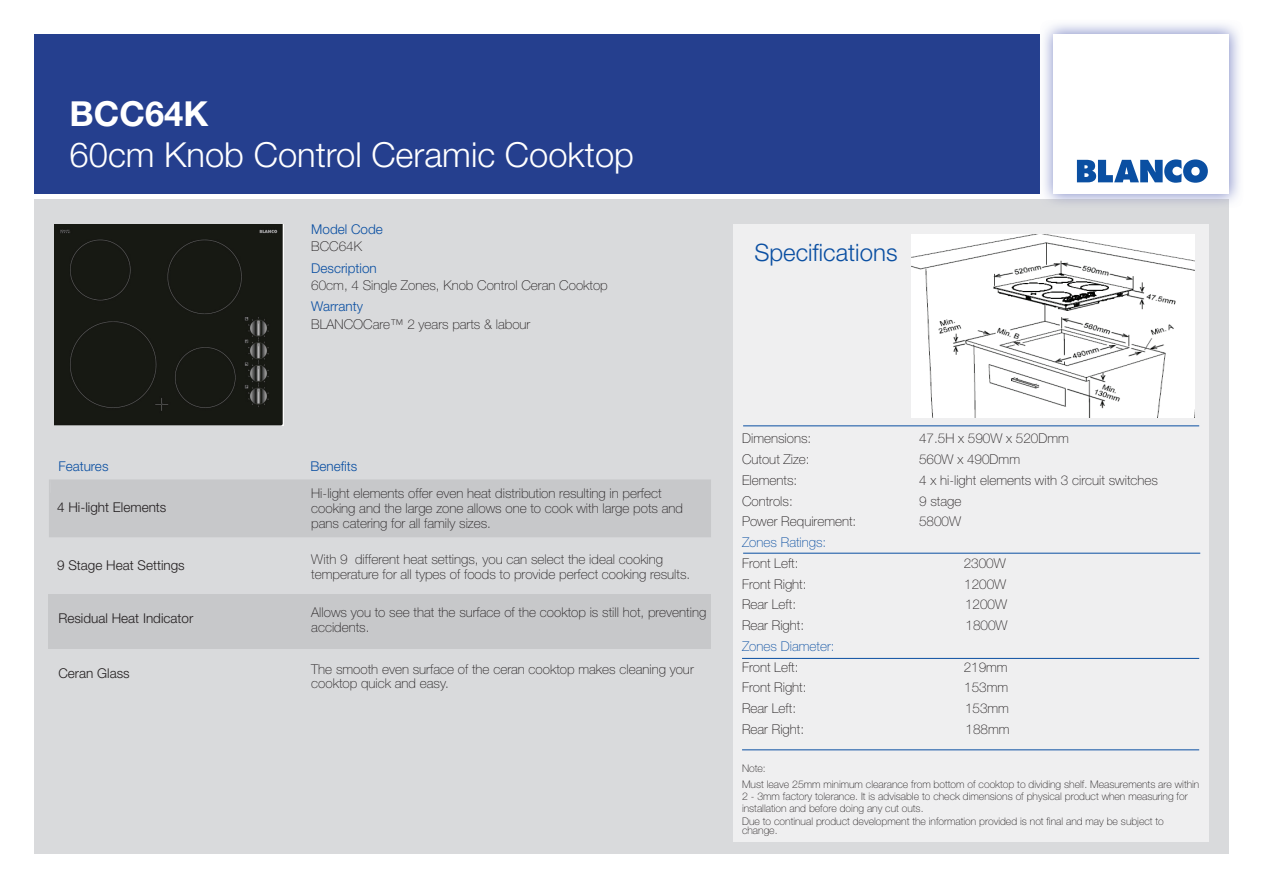
<style>
.page{position:relative;width:1263px;height:893px;background:#fff}
.page>*{position:absolute;margin:0;border:0;box-sizing:border-box;transform-origin:0 0}
.t1{font:300 34.5px "Helvetica Neue LT Std";color:#fff}
.t2{font:700 34.5px "Helvetica Neue LT Std";color:#fff}
.t3{font:300 24px "Helvetica Neue LT Std";color:#0a4fa2}
.t4{font:100 13.5px/15px "Helvetica Neue LT Std";color:#231f20}
.t5{font:300 13.5px "Helvetica Neue LT Std";color:#231f20}
.t6{font:300 13.5px "Helvetica Neue LT Std";color:#0a4fa2}
.t7{font:100 13.5px "Helvetica Neue LT Std";color:#0a4fa2}
.t8{font:100 10.5px/16.2px "Helvetica Neue LT Std";color:#231f20}
</style>
<div class="page">
<div style="left:34px;top:34px;width:1006px;height:160px;background:#253f8e"></div>
<div style="left:34px;top:200px;width:1195px;height:654px;background:#d9dadc"></div>
<img style="left:1039px;top:24px;width:200px;height:178px">
<img style="left:1039px;top:34px;width:1px;height:160px">
<img style="left:1039px;top:200px;width:190px;height:3px">
<div style="left:1054px;top:34px;width:175px;height:160px;background:#fff"></div>
<svg style="left:1077px;top:159px;width:131px;height:24px"></svg>
<div style="left:733px;top:224px;width:476px;height:618px;background:#efeff0"></div>
<div style="left:49px;top:480px;width:662px;height:57px;background:#c7c8ca"></div>
<div style="left:51px;top:480px;width:14px;height:13px;background:#c7c8ca"></div>
<div style="left:49px;top:594px;width:662px;height:55px;background:#c7c8ca"></div>
<hr style="left:743px;top:553px;width:457px;height:1px;background:#0a4fa2">
<hr style="left:742px;top:658px;width:457px;height:1px;background:#0a4fa2">
<hr style="left:743px;top:425px;width:456px;height:1px;background:#0a4fa2">
<div style="left:54px;top:224px;width:230px;height:202px;background:#171913"></div>
<img style="left:911px;top:235px;width:283px;height:183px">
<hr style="left:742px;top:749px;width:457px;height:1px;background:#0a4fa2">
<h1 class="t2" style="left:70px;top:92px;width:140px">BCC64K</h1>
<h1 class="t1" style="left:70px;top:134px;width:566px">60cm Knob Control Ceramic Cooktop</h1>
<p class="t6" style="left:311px;top:221px;width:73px">Model Code</p>
<p class="t4" style="left:311px;top:239px;width:52px">BCC64K</p>
<p class="t6" style="left:311px;top:260px;width:67px">Description</p>
<p class="t4" style="left:311px;top:278px;width:298px">60cm, 4 Single Zones, Knob Control Ceran Cooktop</p>
<p class="t6" style="left:311px;top:298px;width:53px">Warranty</p>
<p class="t4" style="left:311px;top:316px;width:221px">BLANCOCare™ 2 years parts &amp; labour</p>
<h2 class="t3" style="left:754px;top:237px;width:145px">Specifications</h2>
<p class="t6" style="left:58px;top:458px;width:52px">Features</p>
<p class="t6" style="left:310px;top:458px;width:48px">Benefits</p>
<p class="t5" style="left:57px;top:499px;width:111px">4 Hi-light Elements</p>
<p class="t4" style="left:311px;top:486px;width:373px">Hi-light elements offer even heat distribution resulting in perfect cooking and the large zone allows one to cook with large pots and pans catering for all family sizes.</p>
<p class="t4" style="left:311px;top:552px;width:380px">With 9 different heat settings, you can select the ideal cooking temperature for all types of foods to provide perfect cooking results.</p>
<p class="t4" style="left:311px;top:604px;width:396px">Allows you to see that the surface of the cooktop is still hot, preventing accidents.</p>
<p class="t4" style="left:311px;top:663px;width:384px;line-height:13.5px">The smooth even surface of the ceran cooktop makes cleaning your cooktop quick and easy.</p>
<p class="t5" style="left:57px;top:556px;width:129px">9 Stage Heat Settings</p>
<p class="t5" style="left:58px;top:609px;width:136px">Residual Heat Indicator</p>
<p class="t5" style="left:58px;top:664px;width:73px">Ceran Glass</p>
<p class="t4" style="left:742px;top:431px;width:71px">Dimensions:</p>
<p class="t4" style="left:919px;top:431px;width:151px">47.5H x 590W x 520Dmm</p>
<p class="t4" style="left:742px;top:452px;width:69px">Cutout Zize:</p>
<p class="t4" style="left:919px;top:452px;width:103px">560W x 490Dmm</p>
<p class="t4" style="left:742px;top:473px;width:57px">Elements:</p>
<p class="t4" style="left:919px;top:473px;width:240px">4 x hi-light elements with 3 circuit switches</p>
<p class="t4" style="left:742px;top:493px;width:52px">Controls:</p>
<p class="t4" style="left:919px;top:493px;width:44px">9 stage</p>
<p class="t4" style="left:742px;top:514px;width:116px">Power Requirement:</p>
<p class="t4" style="left:919px;top:514px;width:44px">5800W</p>
<p class="t7" style="left:742px;top:535px;width:86px">Zones Ratings:</p>
<p class="t4" style="left:742px;top:556px;width:58px">Front Left:</p>
<p class="t4" style="left:964px;top:556px;width:44px">2300W</p>
<p class="t4" style="left:742px;top:576px;width:66px">Front Right:</p>
<p class="t4" style="left:964px;top:576px;width:44px">1200W</p>
<p class="t4" style="left:742px;top:597px;width:56px">Rear Left:</p>
<p class="t4" style="left:965px;top:597px;width:44px">1200W</p>
<p class="t4" style="left:742px;top:618px;width:64px">Rear Right:</p>
<p class="t4" style="left:965px;top:618px;width:44px">1800W</p>
<p class="t7" style="left:742px;top:638px;width:94px">Zones Diameter:</p>
<p class="t4" style="left:742px;top:659px;width:58px">Front Left:</p>
<p class="t4" style="left:964px;top:659px;width:46px">219mm</p>
<p class="t4" style="left:742px;top:680px;width:66px">Front Right:</p>
<p class="t4" style="left:964px;top:680px;width:46px">153mm</p>
<p class="t4" style="left:742px;top:701px;width:56px">Rear Left:</p>
<p class="t4" style="left:965px;top:701px;width:46px">153mm</p>
<p class="t4" style="left:742px;top:722px;width:64px">Rear Right:</p>
<p class="t4" style="left:965px;top:722px;width:46px">188mm</p>
<p class="t8" style="left:742px;top:760px;width:459px">Note:<br>Must leave 25mm minimum clearance from bottom of cooktop to dividing shelf. Measurements are within</p>
<p class="t8" style="left:742px;top:790px;width:447px;line-height:12px">2 - 3mm factory tolerance. It is advisable to check dimensions of physical product when measuring for installation and before doing any cut outs.</p>
<p class="t8" style="left:742px;top:817px;width:423px;line-height:9px">Due to continual product development the information provided is not final and may be subject to change.</p>
</div>
